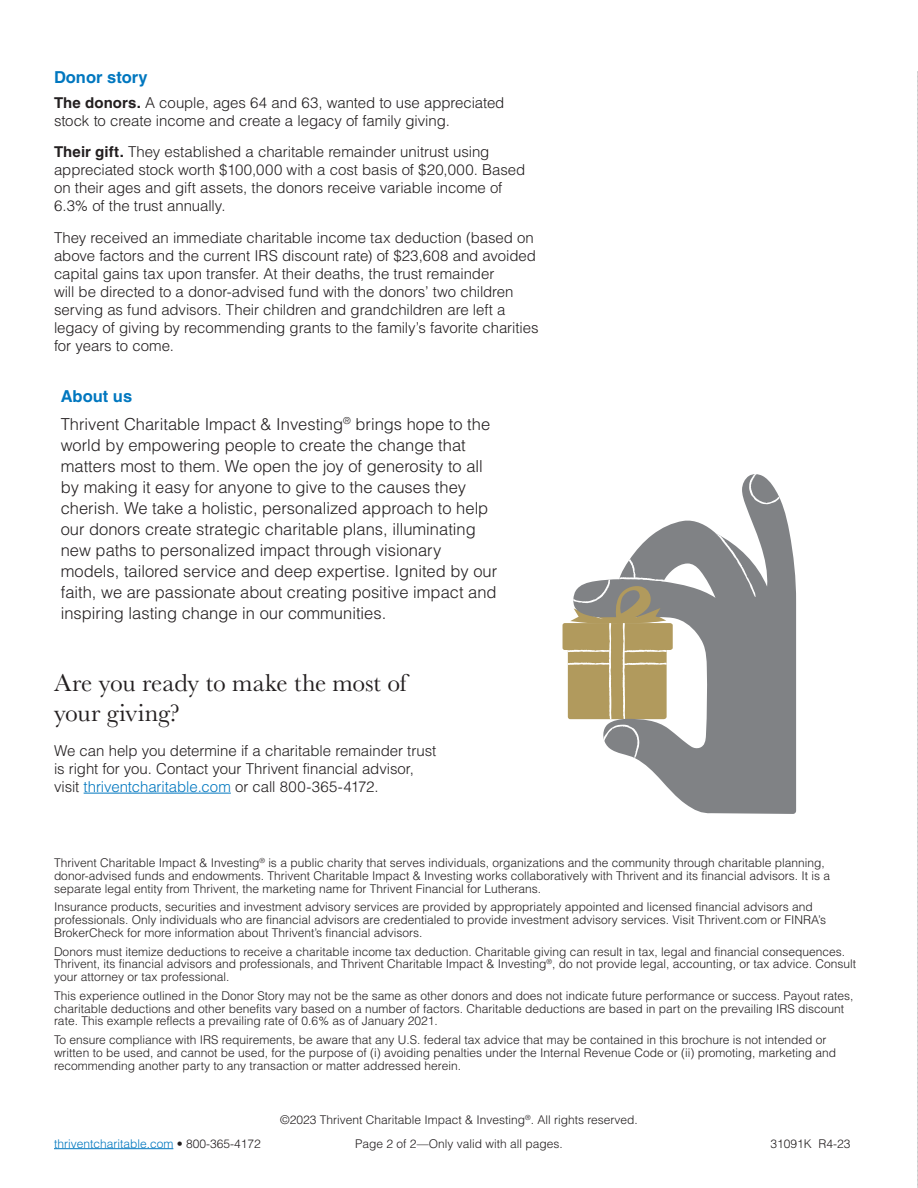
<style>
.page{position:relative;width:918px;height:1188px;background:#fff}
.page>*{position:absolute;margin:0;border:0;box-sizing:border-box;transform-origin:0 0}
.Sub-head__baskervill{font:25.5px/30px "Baskerville";letter-spacing:-.005em;color:#231f20}
.Body_8_10{font:300 16.5px/21px "Helvetica LT Pro";color:#231f20}
.Sub_header__blue{font:700 16.5px "Helvetica LT Pro";color:#0077bf}
.body_-_10_12{font:300 15px/18px "Helvetica LT Pro";letter-spacing:-.005em;color:#231f20}
.Footer_Disclaimer{font:300 12px/12.8px "Helvetica LT Pro";color:#231f20}
.Footer_Disclaimer-2{font:300 12px "Helvetica LT Pro";color:#0077bf}
.s1{font-weight:700}
.s2{color:#0077bf}
.s3{color:#231f20}
</style>
<div class="page">
<svg style="left:917px;top:71px;width:1px;height:1117px"></svg>
<hr style="left:54px;top:1148px;width:119px;height:1px;background:#0077bf">
<hr style="left:84px;top:793px;width:147px;height:1px;background:#0077bf">
<svg style="left:573px;top:476px;width:223px;height:338px;fill:#808285"></svg>
<svg style="left:715px;top:531px;width:41px;height:67px"></svg>
<svg style="left:749px;top:474px;width:32px;height:30px"></svg>
<svg style="left:602px;top:725px;width:38px;height:34px"></svg>
<svg style="left:563px;top:556px;width:110px;height:163px"></svg>
<p class="Sub_header__blue" style="left:54px;top:67px;width:95px">Donor story</p>
<p class="body_-_10_12" style="left:54px;top:93px;width:452px"><span class="s1">The donors.</span> A couple, ages 64 and 63, wanted to use appreciated stock to create income and create a legacy of family giving.</p>
<p class="body_-_10_12" style="left:54px;top:143px;width:473px"><span class="s1">Their gift.</span> They established a charitable remainder unitrust using appreciated stock worth $100,000 with a cost basis of $20,000. Based on their ages and gift assets, the donors receive variable income of 6.3% of the trust annually.</p>
<p class="body_-_10_12" style="left:54px;top:228px;width:486px">They received an immediate charitable income tax deduction (based on above factors and the current IRS discount rate) of $23,608 and avoided capital gains tax upon transfer. At their deaths, the trust remainder<br>will be directed to a donor-advised fund with the donors’ two children serving as fund advisors. Their children and grandchildren are left a legacy of giving by recommending grants to the family’s favorite charities for years to come.</p>
<p class="Sub_header__blue" style="left:61px;top:386px;width:73px">About us</p>
<p class="Body_8_10" style="left:61px;top:413px;width:438px">Thrivent Charitable Impact &amp; Investing<sup>®</sup> brings hope to the world by empowering people to create the change that matters most to them. We open the joy of generosity to all by making it easy for anyone to give to the causes they cherish. We take a holistic, personalized approach to help our donors create strategic charitable plans, illuminating new paths to personalized impact through visionary models, tailored service and deep expertise. Ignited by our faith, we are passionate about creating positive impact and inspiring lasting change in our communities.</p>
<p class="Sub-head__baskervill" style="left:54px;top:669px;width:354px">Are you ready to make the most of your giving?</p>
<p class="body_-_10_12" style="left:54px;top:741px;width:384px">We can help you determine if a charitable remainder trust is right for you. Contact your Thrivent financial advisor, visit <span class="s2">thriventcharitable.com</span> or call 800-365-4172.</p>
<p class="Footer_Disclaimer" style="left:54px;top:856px;width:778px">Thrivent Charitable Impact &amp; Investing<sup>®</sup> is a public charity that serves individuals, organizations and the community through charitable planning, donor-advised funds and endowments. Thrivent Charitable Impact &amp; Investing works collaboratively with Thrivent and its financial advisors. It is a separate legal entity from Thrivent, the marketing name for Thrivent Financial for Lutherans.</p>
<p class="Footer_Disclaimer" style="left:54px;top:901px;width:774px">Insurance products, securities and investment advisory services are provided by appropriately appointed and licensed financial advisors and professionals. Only individuals who are financial advisors are credentialed to provide investment advisory services. Visit Thrivent.com or FINRA’s<br>BrokerCheck for more information about Thrivent’s financial advisors.</p>
<p class="Footer_Disclaimer" style="left:54px;top:945px;width:804px">Donors must itemize deductions to receive a charitable income tax deduction. Charitable giving can result in tax, legal and financial consequences.<br>Thrivent, its financial advisors and professionals, and Thrivent Charitable Impact &amp; Investing<sup>®</sup>, do not provide legal, accounting, or tax advice. Consult your attorney or tax professional.</p>
<p class="Footer_Disclaimer" style="left:54px;top:989px;width:801px">This experience outlined in the Donor Story may not be the same as other donors and does not indicate future performance or success. Payout rates, charitable deductions and other benefits vary based on a number of factors. Charitable deductions are based in part on the prevailing IRS discount rate. This example reflects a prevailing rate of 0.6% as of January 2021.</p>
<p class="Footer_Disclaimer" style="left:54px;top:1033px;width:784px">To ensure compliance with IRS requirements, be aware that any U.S. federal tax advice that may be contained in this brochure is not intended or written to be used, and cannot be used, for the purpose of (i) avoiding penalties under the Internal Revenue Code or (ii) promoting, marketing and recommending another party to any transaction or matter addressed herein.</p>
<p class="Footer_Disclaimer" style="left:280px;top:1113px;width:359px">©2023 Thrivent Charitable Impact &amp; Investing<sup>®</sup>. All rights reserved.</p>
<p class="Footer_Disclaimer" style="left:355px;top:1137px;width:209px">Page 2 of 2—Only valid with all pages.</p>
<p class="Footer_Disclaimer-2" style="left:54px;top:1136px;width:208px">thriventcharitable.com <span class="s3">• 800-365-4172</span></p>
<p class="Footer_Disclaimer" style="left:770px;top:1137px;width:82px">31091K R4-23</p>
</div>
